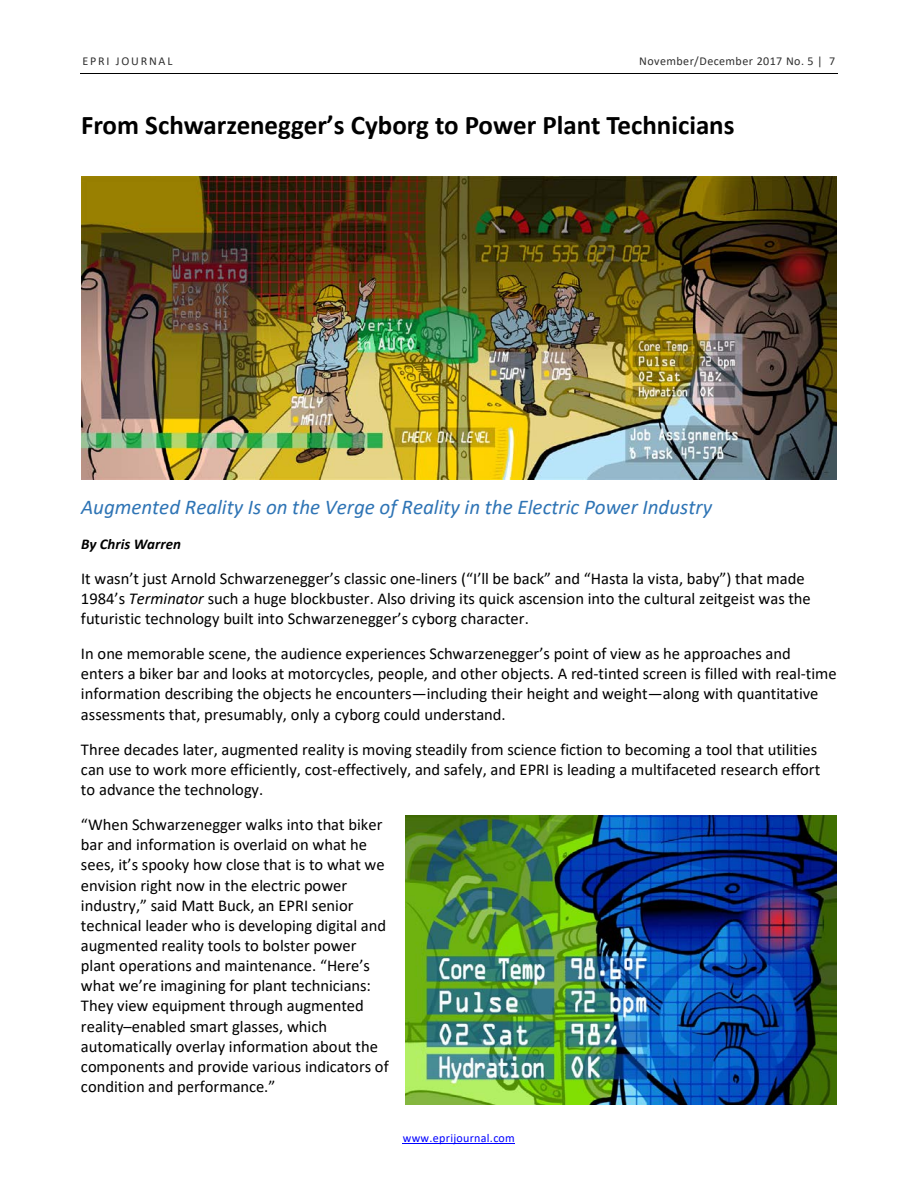
<style>
.page{position:relative;width:918px;height:1188px;background:#fff}
.page>*{position:absolute;margin:0;border:0;box-sizing:border-box;transform-origin:0 0}
.t1{font:700 27px "Calibri";color:#000}
.t2{font:italic 21px "Calibri";color:#2e74b5}
.t3{font:16.5px/20.1px "Calibri";color:#000}
.t4{font:italic 700 15px "Calibri";color:#000}
.t5{font:12px "Calibri";letter-spacing:.04em;color:#303030}
.t6{font:12px "Calibri";letter-spacing:.025em;color:#00f}
.t7{font:12px "Calibri";letter-spacing:.145em;color:#303030}
.s1{font-style:italic}
</style>
<div class="page">
<hr style="left:80px;top:73px;width:758px;height:1px;background:#000">
<hr style="left:403px;top:1143px;width:112px;height:1px;background:#00f">
<img style="left:81px;top:177px;width:756px;height:302px">
<img style="left:405px;top:816px;width:432px;height:288px">
<p class="t7" style="left:82px;top:53px;width:92px">EPRI JOURNAL</p>
<p class="t5" style="left:639px;top:53px;width:198px">November/December 2017 No. 5 | 7</p>
<h1 class="t1" style="left:81px;top:106px;width:655px">From Schwarzenegger’s Cyborg to Power Plant Technicians</h1>
<h2 class="t2" style="left:81px;top:493px;width:633px">Augmented Reality Is on the Verge of Reality in the Electric Power Industry</h2>
<p class="t4" style="left:81px;top:534px;width:102px">By Chris Warren</p>
<p class="t3" style="left:81px;top:568px;width:731px">It wasn’t just Arnold Schwarzenegger’s classic one-liners (“I’ll be back” and “Hasta la vista, baby”) that made<br>1984’s <span class="s1">Terminator</span> such a huge blockbuster. Also driving its quick ascension into the cultural zeitgeist was the futuristic technology built into Schwarzenegger’s cyborg character.</p>
<p class="t3" style="left:81px;top:643px;width:757px">In one memorable scene, the audience experiences Schwarzenegger’s point of view as he approaches and enters a biker bar and looks at motorcycles, people, and other objects. A red-tinted screen is filled with real-time information describing the objects he encounters—including their height and weight—along with quantitative assessments that, presumably, only a cyborg could understand.</p>
<p class="t3" style="left:81px;top:739px;width:741px">Three decades later, augmented reality is moving steadily from science fiction to becoming a tool that utilities can use to work more efficiently, cost-effectively, and safely, and EPRI is leading a multifaceted research effort to advance the technology.</p>
<p class="t3" style="left:81px;top:814px;width:309px">“When Schwarzenegger walks into that biker bar and information is overlaid on what he sees, it’s spooky how close that is to what we envision right now in the electric power industry,” said Matt Buck, an EPRI senior technical leader who is developing digital and augmented reality tools to bolster power plant operations and maintenance. “Here’s what we’re imagining for plant technicians:<br>They view equipment through augmented reality–enabled smart glasses, which automatically overlay information about the components and provide various indicators of condition and performance.”</p>
<p class="t6" style="left:403px;top:1129px;width:113px">www.eprijournal.com</p>
</div>
